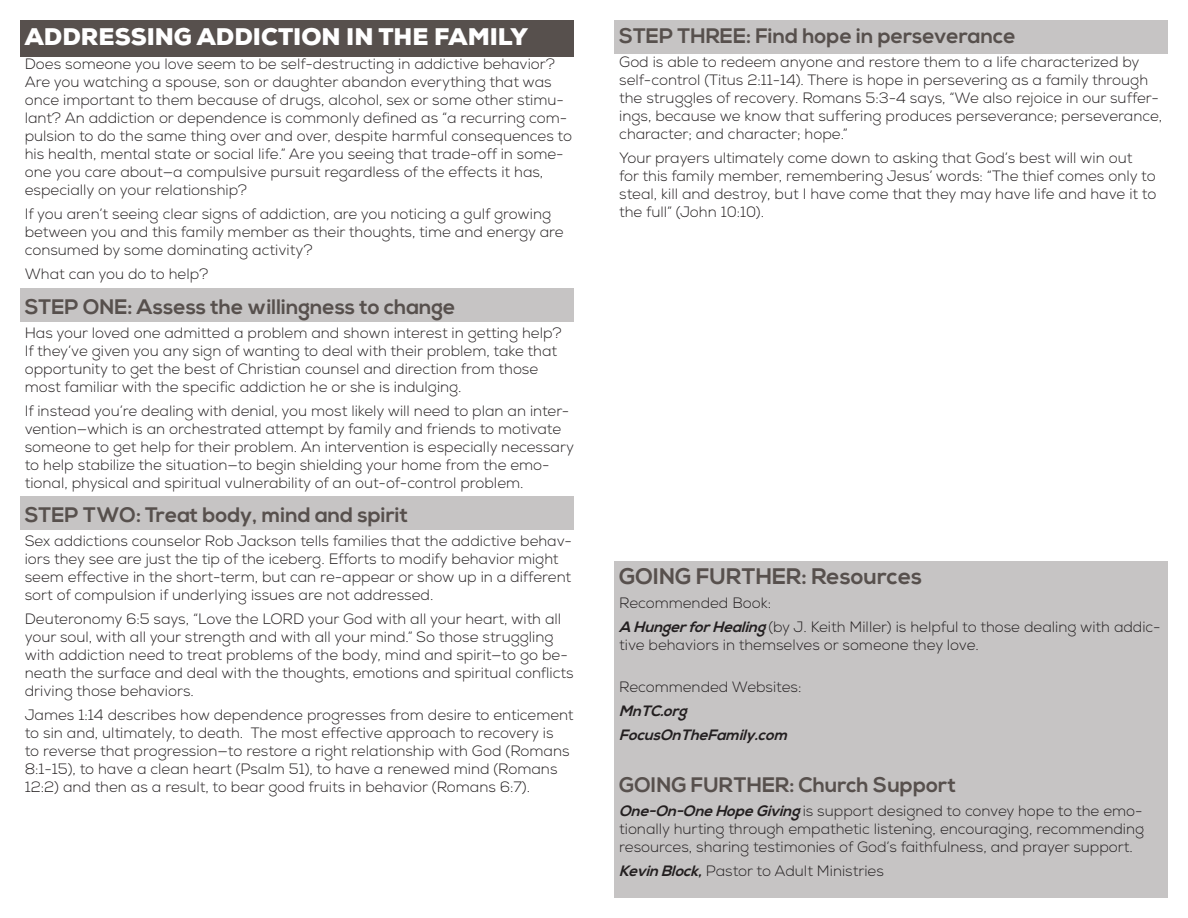
<style>
.page{position:relative;width:1188px;height:918px;background:#fff}
.page>*{position:absolute;margin:0;border:0;box-sizing:border-box;transform-origin:0 0}
.t1{font:900 24px "Nexa";color:#fff}
.t2{font:700 22.5px "Nexa";color:#57504d}
.t3{font:700 21px "Nexa";color:#57504d}
.t4{font:300 15px/18px "Nexa";color:#231f20}
.t5{font:italic 700 15px "Nexa";color:#231f20}
.s1{font-weight:700;font-style:italic}
</style>
<div class="page">
<div style="left:20px;top:20px;width:554px;height:37px;background:#57504d"></div>
<div style="left:20px;top:288px;width:554px;height:33px;background:#c6c4c4"></div>
<div style="left:20px;top:496px;width:554px;height:34px;background:#c6c4c4"></div>
<div style="left:614px;top:20px;width:554px;height:34px;background:#c6c4c4"></div>
<div style="left:614px;top:561px;width:554px;height:336px;background:#c6c4c4"></div>
<p class="t1" style="left:25px;top:21px;width:505px">ADDRESSING ADDICTION IN THE FAMILY</p>
<p class="t4" style="left:25px;top:55px;width:549px">Does someone you love seem to be self-destructing in addictive behavior?<br>Are you watching a spouse, son or daughter abandon everything that was once important to them because of drugs, alcohol, sex or some other stimu&shy;lant? An addiction or dependence is commonly defined as “a recurring com&shy;pulsion to do the same thing over and over, despite harmful consequences to his health, mental state or social life.” Are you seeing that trade-off in some&shy;one you care about—a compulsive pursuit regardless of the effects it has, especially on your relationship?</p>
<p class="t4" style="left:25px;top:205px;width:540px">If you aren’t seeing clear signs of addiction, are you noticing a gulf growing between you and this family member as their thoughts, time and energy are consumed by some dominating activity?</p>
<p class="t4" style="left:25px;top:265px;width:185px">What can you do to help?</p>
<p class="t3" style="left:25px;top:294px;width:432px">STEP ONE: Assess the willingness to change</p>
<p class="t4" style="left:25px;top:324px;width:538px">Has your loved one admitted a problem and shown interest in getting help?<br>If they’ve given you any sign of wanting to deal with their problem, take that opportunity to get the best of Christian counsel and direction from those most familiar with the specific addiction he or she is indulging.</p>
<p class="t4" style="left:25px;top:402px;width:551px">If instead you’re dealing with denial, you most likely will need to plan an inter&shy;vention—which is an orchestrated attempt by family and friends to motivate someone to get help for their problem. An intervention is especially necessary to help stabilize the situation—to begin shielding your home from the emo&shy;tional, physical and spiritual vulnerability of an out-of-control problem.</p>
<p class="t3" style="left:25px;top:503px;width:385px">STEP TWO: Treat body, mind and spirit</p>
<p class="t4" style="left:25px;top:532px;width:549px">Sex addictions counselor Rob Jackson tells families that the addictive behav&shy;iors they see are just the tip of the iceberg. Efforts to modify behavior might seem effective in the short-term, but can re-appear or show up in a different sort of compulsion if underlying issues are not addressed.</p>
<p class="t4" style="left:25px;top:610px;width:550px">Deuteronomy 6:5 says, “Love the LORD your God with all your heart, with all your soul, with all your strength and with all your mind.” So those struggling with addiction need to treat problems of the body, mind and spirit—to go be&shy;neath the surface and deal with the thoughts, emotions and spiritual conflicts driving those behaviors.</p>
<p class="t4" style="left:25px;top:706px;width:550px">James 1:14 describes how dependence progresses from desire to enticement to sin and, ultimately, to death. The most effective approach to recovery is<br>to reverse that progression—to restore a right relationship with God (Romans 8:1-15), to have a clean heart (Psalm 51), to have a renewed mind (Romans 12:2) and then as a result, to bear good fruits in behavior (Romans 6:7).</p>
<p class="t3" style="left:619px;top:23px;width:398px">STEP THREE: Find hope in perseverance</p>
<p class="t4" style="left:619px;top:53px;width:544px">God is able to redeem anyone and restore them to a life characterized by self-control (Titus 2:11-14). There is hope in persevering as a family through the struggles of recovery. Romans 5:3-4 says, “We also rejoice in our suffer&shy;ings, because we know that suffering produces perseverance; perseverance, character; and character; hope.”</p>
<p class="t4" style="left:619px;top:149px;width:539px">Your prayers ultimately come down to asking that God’s best will win out<br>for this family member, remembering Jesus’ words: “The thief comes only to steal, kill and destroy, but I have come that they may have life and have it to the full” (John 10:10).</p>
<p class="t2" style="left:619px;top:563px;width:305px">GOING FURTHER: Resources</p>
<p class="t4" style="left:619px;top:594px;width:153px">Recommended Book:</p>
<p class="t4" style="left:619px;top:618px;width:543px"><span class="s1">A HungerforHealing</span>(by J. Keith Miller) is helpful to those dealing with addic&shy;tive behaviors in themselves or someone they love.</p>
<p class="t4" style="left:619px;top:678px;width:184px">Recommended Websites:</p>
<p class="t5" style="left:619px;top:702px;width:74px">MnTC.org</p>
<p class="t5" style="left:619px;top:726px;width:175px">FocusOnTheFamily.com</p>
<p class="t3" style="left:619px;top:773px;width:339px">GOING FURTHER: Church Support</p>
<p class="t4" style="left:619px;top:803px;width:527px;text-align:justify"><span class="s1">One-On-OneHopeGiving</span>is support designed to convey hope to the emo&shy;tionally hurting through empathetic listening, encouraging, recommending resources, sharing testimonies of God’s faithfulness, and prayer support.</p>
<p class="t4" style="left:619px;top:863px;width:266px"><span class="s1">KevinBlock,</span>Pastor to Adult Ministries</p>
</div>
